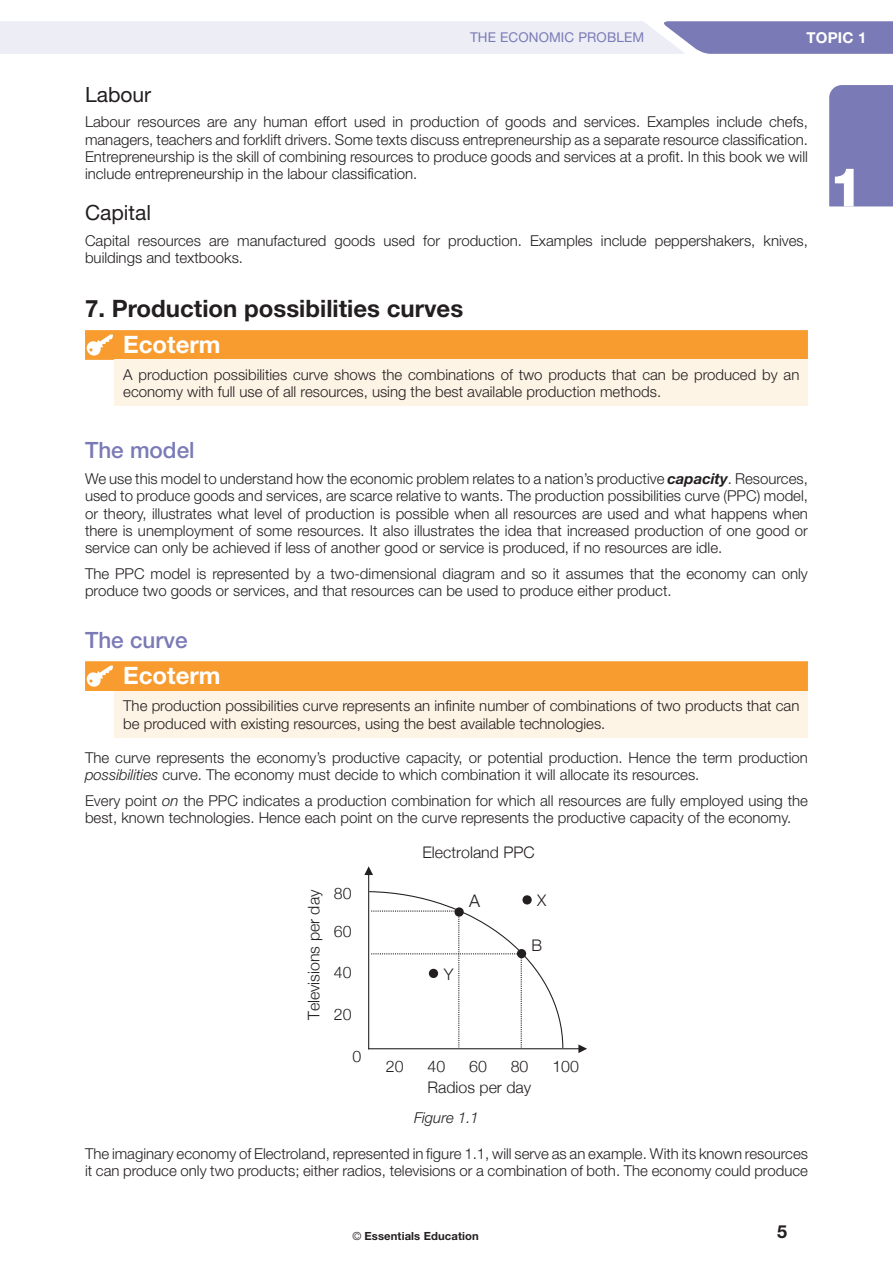
<style>
.page{position:relative;width:893px;height:1263px;background:#fff}
.page>*{position:absolute;margin:0;border:0;box-sizing:border-box;transform-origin:0 0}
.t1{font:800 54px "Helvetica Neue";color:#fff}
.Heading_2{font:700 24px "Helvetica Neue";color:#231f20}
.Heading_2-2{font:700 24px "Helvetica Neue";color:#fff}
.Heading_3{font:500 22.5px "Helvetica Neue";color:#7a7bb6}
.Heading_4{font:21px "Helvetica Neue";color:#231f20}
.t2{font:700 18px "Helvetica Neue";color:#231f20}
.t3{font:300 17.4px "Helvetica Neue";color:#231f20}
.t4{font:300 15.9px "Helvetica Neue";color:#231f20}
.Body_Copy{font:300 15px/17.2px "Helvetica Neue";color:#231f20}
.t5{font:italic 300 15px "Helvetica Neue";color:#231f20}
.t6{font:700 15px "Helvetica Neue";letter-spacing:.01em;color:#fff}
.t7{font:13.5px "Helvetica Neue";letter-spacing:.01em;color:#7a7bb6}
.t8{font:700 11.25px "Helvetica Neue";letter-spacing:.01em;color:#231f20}
.s1{font-weight:700;font-style:italic}
.s2{font-style:italic}
.s3{font-weight:300}
</style>
<div class="page">
<svg style="left:0;top:21px;width:893px;height:33px;background:#d1d2e6"></svg>
<div style="left:829px;top:85px;width:64px;height:121px;background:#7a7bb6"></div>
<div style="left:115px;top:360px;width:693px;height:46px;background:#fef4e6"></div>
<svg style="left:85px;top:330px;width:723px;height:30px;background:#f8a038"></svg>
<div style="left:115px;top:691px;width:693px;height:46px;background:#fef4e6"></div>
<div style="left:85px;top:661px;width:723px;height:30px;background:#f89c30"></div>
<svg style="left:364px;top:866px;width:223px;height:187px"></svg>
<p class="t7" style="left:470px;top:29px;width:176px">THE ECONOMIC PROBLEM</p>
<p class="t6" style="left:807px;top:28px;width:61px">TOPIC 1</p>
<p class="Heading_4" style="left:85px;top:82px;width:68px">Labour</p>
<p class="Body_Copy" style="left:85px;top:113px;width:724px;text-align:justify">Labour resources are any human effort used in production of goods and services. Examples include chefs, managers, teachers and forklift drivers. Some texts discuss entrepreneurship as a separate resource classification.<br>Entrepreneurship is the skill of combining resources to produce goods and services at a profit. In this book we will include entrepreneurship in the labour classification.</p>
<p class="Heading_4" style="left:85px;top:200px;width:68px">Capital</p>
<p class="Body_Copy" style="left:85px;top:232px;width:724px">Capital resources are manufactured goods used for production. Examples include peppershakers, knives, buildings and textbooks.</p>
<p class="Heading_2" style="left:85px;top:294px;width:380px">7. Production possibilities curves</p>
<p class="Heading_2-2" style="left:123px;top:330px;width:99px">Ecoterm</p>
<p class="Body_Copy" style="left:123px;top:366px;width:678px">A production possibilities curve shows the combinations of two products that can be produced by an economy with full use of all resources, using the best available production methods.</p>
<p class="Heading_3" style="left:85px;top:437px;width:111px">The model</p>
<p class="Body_Copy" style="left:85px;top:470px;width:724px;text-align:justify">We use this model to understand how the economic problem relates to a nation’s productive <span class="s1">capacity</span>. Resources, used to produce goods and services, are scarce relative to wants. The production possibilities curve (PPC) model, or theory, illustrates what level of production is possible when all resources are used and what happens when there is unemployment of some resources. It also illustrates the idea that increased production of one good or service can only be achieved if less of another good or service is produced, if no resources are idle.</p>
<p class="Body_Copy" style="left:85px;top:564px;width:724px">The PPC model is represented by a two-dimensional diagram and so it assumes that the economy can only produce two goods or services, and that resources can be used to produce either product.</p>
<p class="Heading_3" style="left:85px;top:627px;width:104px">The curve</p>
<p class="Heading_2-2" style="left:123px;top:661px;width:99px">Ecoterm</p>
<p class="Body_Copy" style="left:123px;top:697px;width:678px">The production possibilities curve represents an infinite number of combinations of two products that can be produced with existing resources, using the best available technologies.</p>
<p class="Body_Copy" style="left:85px;top:748px;width:724px">The curve represents the economy’s productive capacity, or potential production. Hence the term production <span class="s2">possibilities</span> curve. The economy must decide to which combination it will allocate its resources.</p>
<p class="Body_Copy" style="left:85px;top:791px;width:724px">Every point <span class="s2">on</span> the PPC indicates a production combination for which all resources are fully employed using the best, known technologies. Hence each point on the curve represents the productive capacity of the economy.</p>
<p class="t4" style="left:301px;top:1020px;width:132px;rotate:-90deg">Televisions per day</p>
<p class="t4" style="left:334px;top:880px;width:19px">80</p>
<p class="t4" style="left:334px;top:918px;width:19px">60</p>
<p class="t4" style="left:334px;top:960px;width:19px">40</p>
<p class="t4" style="left:334px;top:1001px;width:19px">20</p>
<p class="t4" style="left:353px;top:1043px;width:10px">0</p>
<p class="t4" style="left:422px;top:840px;width:114px">Electroland PPC</p>
<p class="t4" style="left:444px;top:961px;width:11px">Y</p>
<p class="t3" style="left:469px;top:886px;width:12px">A</p>
<p class="t4" style="left:537px;top:887px;width:11px">X</p>
<p class="t4" style="left:532px;top:932px;width:12px">B</p>
<p class="t4" style="left:386px;top:1053px;width:19px">20</p>
<p class="t4" style="left:428px;top:1053px;width:19px">40</p>
<p class="t4" style="left:469px;top:1053px;width:19px">60</p>
<p class="t4" style="left:511px;top:1053px;width:19px">80</p>
<p class="t4" style="left:552px;top:1053px;width:28px">100</p>
<p class="t4" style="left:428px;top:1074px;width:105px">Radios per day</p>
<p class="t5" style="left:414px;top:1109px;width:66px">Figure 1.1</p>
<p class="Body_Copy" style="left:85px;top:1144px;width:724px">The imaginary economy of Electroland, represented in figure 1.1, will serve as an example. With its known resources it can produce only two products; either radios, televisions or a combination of both. The economy could produce</p>
<p class="t8" style="left:352px;top:1229px;width:128px"><span class="s3">©</span> Essentials Education</p>
<p class="t2" style="left:777px;top:1221px;width:12px">5</p>
<h1 class="t1" style="left:829px;top:155px;width:36px">1</h1>
</div>
